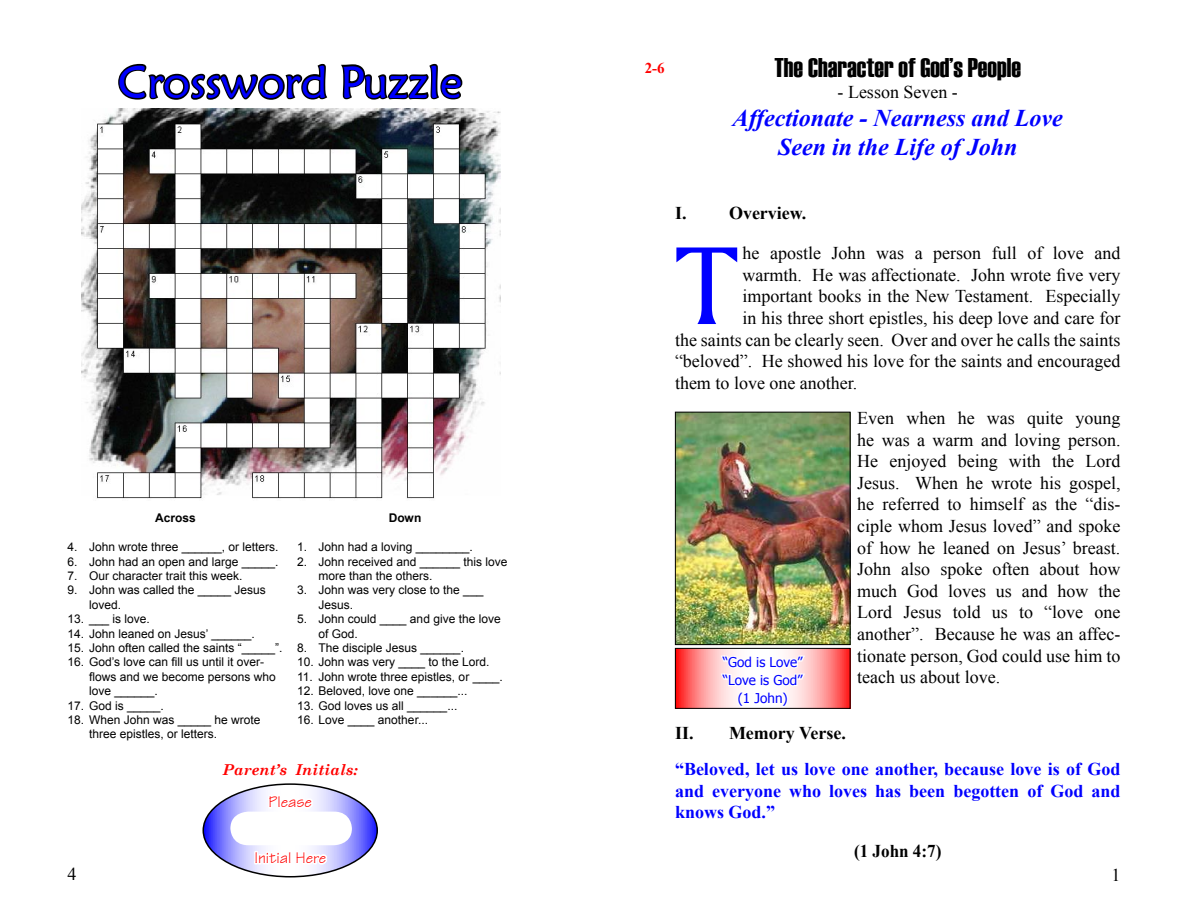
<style>
.page{position:relative;width:1188px;height:918px;background:#fff}
.page>*{position:absolute;margin:0;border:0;box-sizing:border-box;transform-origin:0 0}
.t1{font:116.85px "Amerigo BT Roman A";color:#00f}
.Picture_Caption{font:45px "Maiandra GD";color:#00f}
.Series_Title{font:27px "Haettenschweiler";color:#000}
.Lesson_Title{font:italic 700 24px "Times New Roman";color:#00f}
.Lesson_Number{font:18px/21.6px "Times New Roman";color:#000;text-align:justify}
.Memory_Verse{font:700 18px/21.6px "Times New Roman";color:#00f;text-align:justify}
.Heading_1{font:700 18px "Times New Roman";color:#000}
.Memory_Verse-2{font:700 18px "Times New Roman";color:#000;scale:.95 1}
.z_PageNbr-1{font:18px "Times New Roman";color:#000}
.Picture_Caption-2{font:16.5px "Technical Plain";color:#f00}
.z_PageNbr-2{font:italic 700 15px "Century Schoolbook";color:#f00}
.Picture_Caption-3{font:700 15px "Times New Roman";color:#f00}
.Picture_Caption-4{font:13.5px "Tahoma";color:#00f}
.Crossword_Clues{font:12px/14.4px "Arial";color:#000}
.Crossword_Clues-2{font:700 12px "Arial";color:#000}
</style>
<div class="page">
<img style="left:677px;top:414px;width:171px;height:229px">
<div style="left:675px;top:412px;width:175px;height:233px;border:1px solid #000"></div>
<svg style="left:677px;top:650px;width:171px;height:57px;background:#ff8b8b"></svg>
<svg style="left:719px;top:654px;width:88px;height:53px"></svg>
<div style="left:675px;top:648px;width:175px;height:61px;border:1px solid #000"></div>
<svg style="left:203px;top:784px;width:174px;height:93px"></svg>
<div style="left:202px;top:783px;width:176px;height:95px;border:2px solid #000;border-radius:50%"></div>
<svg style="left:230px;top:792px;width:122px;height:75px"></svg>
<svg style="left:118px;top:63px;width:210px;height:37px"></svg>
<svg style="left:341px;top:63px;width:122px;height:37px"></svg>
<img style="left:82px;top:108px;width:418px;height:391px">
<p class="Picture_Caption" style="left:118px;top:54px;width:346px">Crossword Puzzle</p>
<p class="Picture_Caption-3" style="left:645px;top:57px;width:21px">2-6</p>
<p class="Series_Title" style="left:774px;top:52px;width:248px">The Character of God’s People</p>
<p class="Lesson_Number" style="left:838px;top:81px;width:122px">- Lesson Seven -</p>
<p class="Lesson_Title" style="left:733px;top:101px;width:332px">Affectionate - Nearness and Love</p>
<p class="Lesson_Title" style="left:778px;top:130px;width:241px">Seen in the Life of John</p>
<p class="Crossword_Clues-2" style="left:155px;top:510px;width:42px">Across</p>
<p class="Crossword_Clues" style="left:68px;top:540px;width:213px">4. John wrote three ______, or letters.</p>
<p class="Crossword_Clues" style="left:68px;top:554px;width:213px">6. John had an open and large _____.</p>
<p class="Crossword_Clues" style="left:68px;top:569px;width:176px">7. Our character trait this week.</p>
<p class="Crossword_Clues" style="left:89px;top:583px;width:178px;text-indent:-22px">9. John was called the _____ Jesus loved.</p>
<p class="Crossword_Clues" style="left:68px;top:612px;width:84px">13. ___ is love.</p>
<p class="Crossword_Clues" style="left:68px;top:626px;width:189px">14. John leaned on Jesus’ ______.</p>
<p class="Crossword_Clues" style="left:68px;top:641px;width:217px">15. John often called the saints “_____”.</p>
<p class="Crossword_Clues" style="left:89px;top:655px;width:188px;text-indent:-22px">16. God’s love can fill us until it over&shy;flows and we become persons who love ______.</p>
<p class="Crossword_Clues" style="left:68px;top:698px;width:98px">17. God is _____.</p>
<p class="Crossword_Clues" style="left:89px;top:713px;width:173px;text-indent:-22px">18. When John was _____ he wrote three epistles, or letters.</p>
<p class="z_PageNbr-2" style="left:223px;top:758px;width:136px">Parent’s Initials:</p>
<p class="Crossword_Clues-2" style="left:389px;top:510px;width:34px">Down</p>
<p class="Crossword_Clues" style="left:297px;top:540px;width:177px">1. John had a loving ________.</p>
<p class="Crossword_Clues" style="left:319px;top:554px;width:190px;text-indent:-22px">2. John received and ______ this love more than the others.</p>
<p class="Crossword_Clues" style="left:319px;top:583px;width:166px;text-indent:-22px">3. John was very close to the ___<br>Jesus.</p>
<p class="Crossword_Clues" style="left:319px;top:612px;width:184px;text-indent:-22px">5. John could ____ and give the love of God.</p>
<p class="Crossword_Clues" style="left:297px;top:641px;width:169px">8. The disciple Jesus ______.</p>
<p class="Crossword_Clues" style="left:297px;top:655px;width:194px">10. John was very ____ to the Lord.</p>
<p class="Crossword_Clues" style="left:297px;top:669px;width:207px">11. John wrote three epistles, or ____.</p>
<p class="Crossword_Clues" style="left:297px;top:684px;width:172px">12. Beloved, love one ______...</p>
<p class="Crossword_Clues" style="left:297px;top:698px;width:162px">13. God loves us all ______...</p>
<p class="Crossword_Clues" style="left:297px;top:713px;width:133px">16. Love ____ another...</p>
<p class="Picture_Caption-2" style="left:269px;top:792px;width:45px">Please</p>
<p class="z_PageNbr-1" style="left:68px;top:862px;width:10px">4</p>
<p class="Picture_Caption-2" style="left:254px;top:847px;width:73px">Initial Here</p>
<p class="Heading_1" style="left:675px;top:201px;width:133px">I. Overview.</p>
<p class="t1" style="left:675px;top:214px;width:64px">T</p>
<p class="Lesson_Number" style="left:742px;top:242px;width:380px">he apostle John was a person full of love and</p>
<p class="Lesson_Number" style="left:742px;top:264px;width:380px">warmth. He was affectionate. John wrote five very</p>
<p class="Lesson_Number" style="left:742px;top:285px;width:380px">important books in the New Testament. Especially</p>
<p class="Lesson_Number" style="left:742px;top:307px;width:380px">in his three short epistles, his deep love and care for</p>
<p class="Lesson_Number" style="left:675px;top:329px;width:447px">the saints can be clearly seen. Over and over he calls the saints</p>
<p class="Lesson_Number" style="left:675px;top:350px;width:447px">“beloved”. He showed his love for the saints and encouraged</p>
<p class="Lesson_Number" style="left:675px;top:372px;width:184px">them to love one another.</p>
<p class="Lesson_Number" style="left:857px;top:407px;width:265px">Even when he was quite young he was a warm and loving person.<br>He enjoyed being with the Lord Jesus. When he wrote his gospel, he referred to himself as the “dis&shy;ciple whom Jesus loved” and spoke of how he leaned on Jesus’ breast.<br>John also spoke often about how much God loves us and how the Lord Jesus told us to “love one another”. Because he was an affec&shy;tionate person, God could use him to teach us about love.</p>
<p class="Picture_Caption-4" style="left:723px;top:653px;width:81px">“God is Love”</p>
<p class="Picture_Caption-4" style="left:723px;top:671px;width:81px">“Love is God”</p>
<p class="Picture_Caption-4" style="left:738px;top:689px;width:51px">(1 John)</p>
<p class="Heading_1" style="left:675px;top:720px;width:172px">II. Memory Verse.</p>
<p class="Memory_Verse" style="left:675px;top:758px;width:447px">“Beloved, let us love one another, because love is of God and everyone who loves has been begotten of God and knows God.”</p>
<p class="Memory_Verse-2" style="left:854px;top:839px;width:93px">(1 John 4:7)</p>
<p class="z_PageNbr-1" style="left:1112px;top:863px;width:10px">1</p>
</div>
